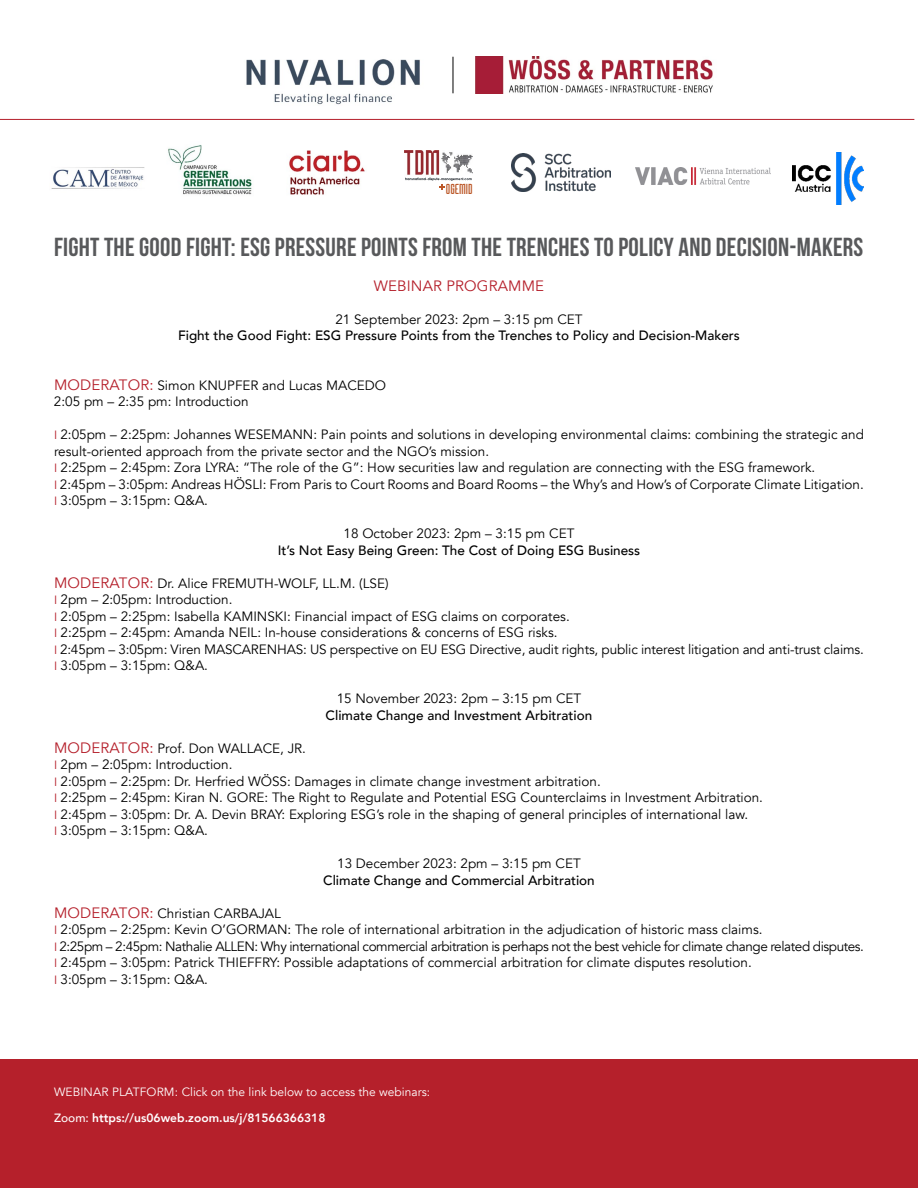
<style>
.page{position:relative;width:918px;height:1188px;background:#fff}
.page>*{position:absolute;margin:0;border:0;box-sizing:border-box;transform-origin:0 0}
.t1{font:26.1px "Bebas Neue";letter-spacing:.01em;color:#58595b}
.t2{font:15.75px "Tube";color:#bb5727}
.t3{font:15px "Avenir";letter-spacing:.01em;color:#b5202b}
.t4{font:13.5px/16.5px "Avenir";color:#000}
.t5{font:500 13.5px "Avenir";color:#000}
.t6{font:12px/25.5px "Avenir";color:#fff}
.s1{font-size:15px;color:#b5202b}
.s2{font-size:12px;color:#b5202b}
.s3{font-style:inherit}
.s4{font-weight:500}
.s5{font-weight:800}
</style>
<div class="page">
<img style="left:222px;top:59px;width:215px;height:60px">
<hr style="left:0;top:119px;width:914px;height:1px;background:#b5202b">
<img style="left:476px;top:56px;width:237px;height:38px">
<hr style="left:453px;top:57px;width:1px;height:36px;background:#000">
<div style="left:0;top:1060px;width:918px;height:128px;background:#b5202b"></div>
<img style="left:168px;top:145px;width:84px;height:50px">
<img style="left:289px;top:150px;width:76px;height:45px">
<img style="left:404px;top:151px;width:68px;height:30px">
<img style="left:405px;top:178px;width:55px;height:2px">
<svg style="left:461px;top:178px;width:11px;height:2px"></svg>
<svg style="left:439px;top:184px;width:6px;height:6px"></svg>
<img style="left:512px;top:154px;width:99px;height:38px">
<img style="left:51px;top:167px;width:94px;height:22px">
<img style="left:636px;top:167px;width:134px;height:18px">
<img style="left:793px;top:153px;width:71px;height:52px">
<p class="t2" style="left:446px;top:181px;width:28px">OGEMID</p>
<h1 class="t1" style="left:54px;top:233px;width:811px">FIGHT THE GOOD FIGHT: ESG PRESSURE POINTS FROM THE TRENCHES TO POLICY AND DECISION-MAKERS</h1>
<p class="t3" style="left:374px;top:276px;width:172px">WEBINAR PROGRAMME</p>
<p class="t4" style="left:335px;top:311px;width:249px">21 September 2023: 2pm – 3:15 pm CET</p>
<p class="t5" style="left:178px;top:324px;width:563px">Fight the Good Fight: ESG Pressure Points from the Trenches to Policy and Decision-Makers</p>
<p class="t4" style="left:54px;top:377px;width:334px"><span class="s1">MODERATOR:</span> Simon KNUPFER and Lucas MACEDO<br>2:05 pm – 2:35 pm: Introduction</p>
<p class="t4" style="left:54px;top:426px;width:812px"><span class="s2">I</span> 2:05pm – 2:25pm: Johannes WESEMANN: Pain points and solutions in developing environmental claims: combining the strategic and result-oriented approach from the private sector and the NGO’s mission.<br><span class="s2">I</span> 2:25pm – 2:45pm: Zora LYRA: “The role of the G”: How securities law and regulation are connecting with the ESG framework.<br><span class="s2">I</span> 2:45pm – 3:05pm: Andreas HÖSLI: From Paris to Court Rooms and Board Rooms – the Why’s and How’s of Corporate Climate Litigation.<br><span class="s2">I</span> 3:05pm – 3:15pm: Q&amp;A.</p>
<p class="t4" style="left:344px;top:525px;width:232px">18 October 2023: 2pm – 3:15 pm CET</p>
<p class="t5" style="left:278px;top:538px;width:364px">It’s Not Easy Being Green: The Cost of Doing ESG Business</p>
<p class="t4" style="left:54px;top:575px;width:812px"><span class="s1">MODERATOR:</span> Dr. Alice FREMUTH-WOLF, LL.M. (LSE)<br><span class="s2">I</span> 2pm – 2:05pm: Introduction.<br><span class="s2">I</span> 2:05pm – 2:25pm: Isabella KAMINSKI: Financial impact of ESG claims on corporates.<br><span class="s2">I</span> 2:25pm – 2:45pm: Amanda NEIL: In-house considerations &amp; concerns of ESG risks.<br><span class="s2">I</span> 2:45pm – 3:05pm: Viren MASCARENHAS: US perspective on EU ESG Directive, audit rights, public interest litigation and anti-trust claims.<br><span class="s2">I</span> 3:05pm – 3:15pm: Q&amp;A.</p>
<p class="t4" style="left:337px;top:690px;width:246px">15 November 2023: 2pm – 3:15 pm CET</p>
<p class="t5" style="left:326px;top:703px;width:268px">Climate Change and Investment Arbitration</p>
<p class="t4" style="left:54px;top:740px;width:711px"><span class="s1">MODERATOR:</span> Prof. Don WALLACE, JR.<br><span class="s2">I</span> 2pm – 2:05pm: Introduction.<br><span class="s2">I</span> 2:05pm – 2:25pm: Dr. Herfried WÖSS: Damages in climate change investment arbitration.<br><span class="s2">I</span> 2:25pm – 2:45pm: Kiran N. GORE: The Right to Regulate and Potential ESG Counterclaims in Investment Arbitration.<br><span class="s2">I</span> 2:45pm – 3:05pm: Dr. A. Devin BRAY: Exploring ESG’s role in the shaping of general principles of international law.<br><span class="s2">I</span> 3:05pm – 3:15pm: Q&amp;A.</p>
<p class="t4" style="left:337px;top:855px;width:245px">13 December 2023: 2pm – 3:15 pm CET</p>
<p class="t5" style="left:323px;top:868px;width:273px">Climate Change and Commercial Arbitration</p>
<p class="t4" style="left:54px;top:905px;width:812px"><span class="s1">MODERATOR:</span> Christian CARBAJAL<br><span class="s2">I</span> 2:05pm – 2:25pm: Kevin O’GORMAN: The role of international arbitration in the adjudication of historic mass claims.<br><span class="s2">I</span> 2:25pm – 2:45pm: Nathalie ALLEN: Why international commercial arbitration is perhaps not the best vehicle for climate change related disputes.<br><span class="s2">I</span> 2:45pm – 3:05pm: Patrick THIEFFRY: Possible adaptations of commercial arbitration for climate disputes resolution.<br><span class="s2">I</span> 3:05pm – 3:15pm: Q&amp;A.</p>
<p class="t6" style="left:54px;top:1080px;width:378px"><span class="s3">WEBINAR PLATFORM:</span> Click on the link below to access the webinars:<br><span class="s4">Zoom:</span> <span class="s5">https://us06web.zoom.us/j/81566366318</span></p>
</div>
